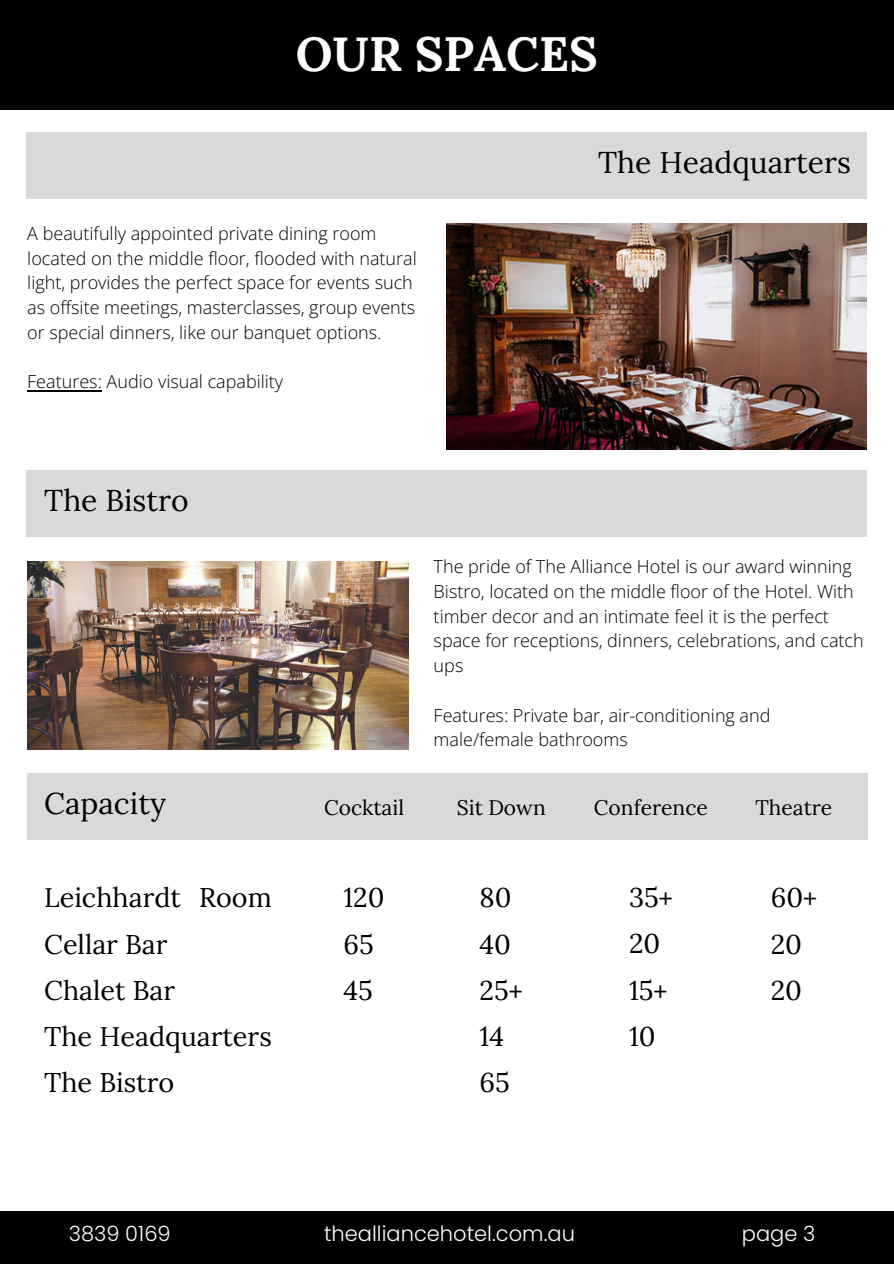
<style>
.page{position:relative;width:894px;height:1264px;background:#fff}
.page>*{position:absolute;margin:0;border:0;box-sizing:border-box;transform-origin:0 0}
.t1{font:700 48px "Lora";color:#fff}
.t2{font:30px "Lora";color:#000}
.t3{font:27px/46.2px "Lora";color:#000}
.t4{font:300 21px "Poppins";color:#fff}
.t5{font:21px "Lora";color:#000}
.t6{font:300 18px/24.8px "Open Sans";color:#000}
</style>
<div class="page">
<div style="left:0;top:0;width:892px;height:109px;background:#010101"></div>
<div style="left:0;top:1210px;width:892px;height:53px;background:#010101"></div>
<div style="left:27px;top:132px;width:839px;height:67px;background:#d9d9d9"></div>
<div style="left:27px;top:470px;width:839px;height:67px;background:#d9d9d9"></div>
<img style="left:446px;top:223px;width:420px;height:227px">
<img style="left:27px;top:562px;width:382px;height:187px">
<div style="left:27px;top:773px;width:840px;height:67px;background:#d9d9d9"></div>
<hr style="left:27px;top:390px;width:75px;height:2px;background:#000">
<p class="t1" style="left:295px;top:23px;width:303px">OUR SPACES</p>
<p class="t6" style="left:27px;top:220px;width:391px">A beautifully appointed private dining room located on the middle floor, flooded with natural light, provides the perfect space for events such as offsite meetings, masterclasses, group events or special dinners, like our banquet options.</p>
<p class="t6" style="left:27px;top:369px;width:257px">Features: Audio visual capability</p>
<h3 class="t2" style="left:598px;top:143px;width:254px">The Headquarters</h3>
<h3 class="t2" style="left:44px;top:481px;width:146px">The Bistro</h3>
<p class="t6" style="left:433px;top:553px;width:431px">The pride of The Alliance Hotel is our award winning Bistro, located on the middle floor of the Hotel. With timber decor and an intimate feel it is the perfect space for receptions, dinners, celebrations, and catch ups</p>
<h2 class="t6" style="left:433px;top:702px;width:338px">Features: Private bar, air-conditioning and male/female bathrooms</h2>
<h3 class="t2" style="left:44px;top:784px;width:123px">Capacity</h3>
<h3 class="t5" style="left:324px;top:793px;width:81px">Cocktail</h3>
<h2 class="t5" style="left:456px;top:793px;width:90px">Sit Down</h2>
<h2 class="t5" style="left:593px;top:793px;width:115px">Conference</h2>
<h2 class="t5" style="left:755px;top:793px;width:78px">Theatre</h2>
<h2 class="t3" style="left:44px;top:874px;width:229px">Leichhardt Room<br>Cellar Bar<br>Chalet Bar<br>The Headquarters<br>The Bistro</h2>
<h2 class="t3" style="left:343px;top:874px;width:43px">120<br>65<br>45</h2>
<h3 class="t3" style="left:479px;top:874px;width:45px">80<br>40<br>25+<br>14<br>65</h3>
<h3 class="t3" style="left:629px;top:874px;width:45px">35+<br>20<br>15+<br>10</h3>
<h3 class="t3" style="left:770px;top:874px;width:48px">60+<br>20<br>20</h3>
<p class="t4" style="left:69px;top:1218px;width:103px">3839 0169</p>
<p class="t4" style="left:324px;top:1218px;width:252px">thealliancehotel.com.au</p>
<h2 class="t4" style="left:741px;top:1218px;width:75px">page 3</h2>
</div>
